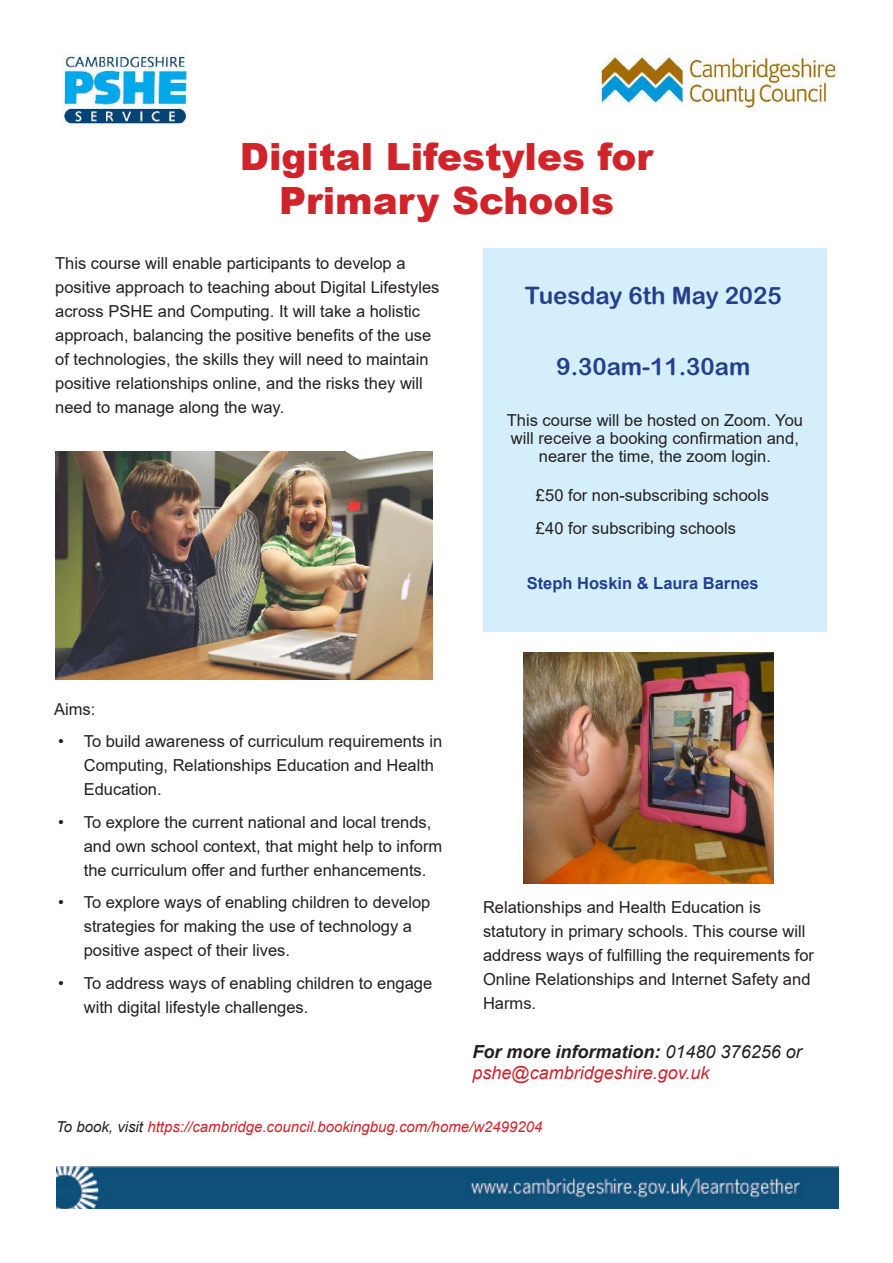
<style>
.page{position:relative;width:893px;height:1263px;background:#fff}
.page>*{position:absolute;margin:0;border:0;box-sizing:border-box;transform-origin:0 0}
.t1{font:900 37.5px/43.5px "Arial";color:#d1232a;text-align:center}
.t2{font:24px "Arial Rounded MT Bold";color:#253f8e}
.t3{font:italic 18px/21.6px "Arial";color:#d1232a}
.t4{font:16.5px/24px "Arial";color:#231f20}
.t5{font:700 16.5px "Arial";color:#253f8e}
.t6{font:italic 15px "Arial";color:#d1232a}
.s1{font-weight:700;color:#231f20}
.s2{color:#231f20}
</style>
<div class="page">
<img style="left:62px;top:54px;width:125px;height:72px">
<img style="left:56px;top:1167px;width:783px;height:42px">
<img style="left:55px;top:452px;width:378px;height:228px">
<img style="left:600px;top:54px;width:237px;height:55px">
<div style="left:483px;top:248px;width:344px;height:383px;background:#d4effb"></div>
<img style="left:523px;top:652px;width:251px;height:232px">
<h1 class="t1" style="left:240px;top:134px;width:415px">Digital Lifestyles for<br>Primary Schools</h1>
<p class="t4" style="left:55px;top:251px;width:386px">This course will enable participants to develop a positive approach to teaching about Digital Lifestyles across PSHE and Computing. It will take a holistic approach, balancing the positive benefits of the use of technologies, the skills they will need to maintain positive relationships online, and the risks they will need to manage along the way.</p>
<h2 class="t2" style="left:525px;top:282px;width:258px">Tuesday 6th May 2025</h2>
<h2 class="t2" style="left:556px;top:352px;width:195px">9.30am-11.30am</h2>
<p class="t4" style="left:507px;top:411px;width:298px;line-height:18px;text-align:center">This course will be hosted on Zoom. You will receive a booking confirmation and, nearer the time, the zoom login.</p>
<p class="t4" style="left:536px;top:478px;width:234px;line-height:33px">£50 for non-subscribing schools £40 for subscribing schools</p>
<p class="t5" style="left:527px;top:572px;width:233px">Steph Hoskin &amp; Laura Barnes</p>
<p class="t4" style="left:54px;top:697px;width:43px">Aims:</p>
<p class="t4" style="left:84px;top:729px;width:360px;text-indent:-26px">• To build awareness of curriculum requirements in<br>Computing, Relationships Education and Health<br>Education.</p>
<p class="t4" style="left:84px;top:810px;width:360px;text-indent:-26px">• To explore the current national and local trends, and own school context, that might help to inform the curriculum offer and further enhancements.</p>
<p class="t4" style="left:84px;top:890px;width:348px;text-indent:-26px">• To explore ways of enabling children to develop strategies for making the use of technology a positive aspect of their lives.</p>
<p class="t4" style="left:84px;top:971px;width:350px;text-indent:-26px">• To address ways of enabling children to engage with digital lifestyle challenges.</p>
<p class="t4" style="left:483px;top:895px;width:333px">Relationships and Health Education is statutory in primary schools. This course will address ways of fulfilling the requirements for Online Relationships and Internet Safety and Harms.</p>
<p class="t3" style="left:473px;top:1041px;width:331px"><span class="s1">For more information:</span> <span class="s2">01480 376256 or </span>pshe@cambridgeshire.gov.uk</p>
<p class="t6" style="left:56px;top:1117px;width:488px"><span class="s2">To book, visit</span> https://cambridge.council.bookingbug.com/home/w2499204</p>
</div>
